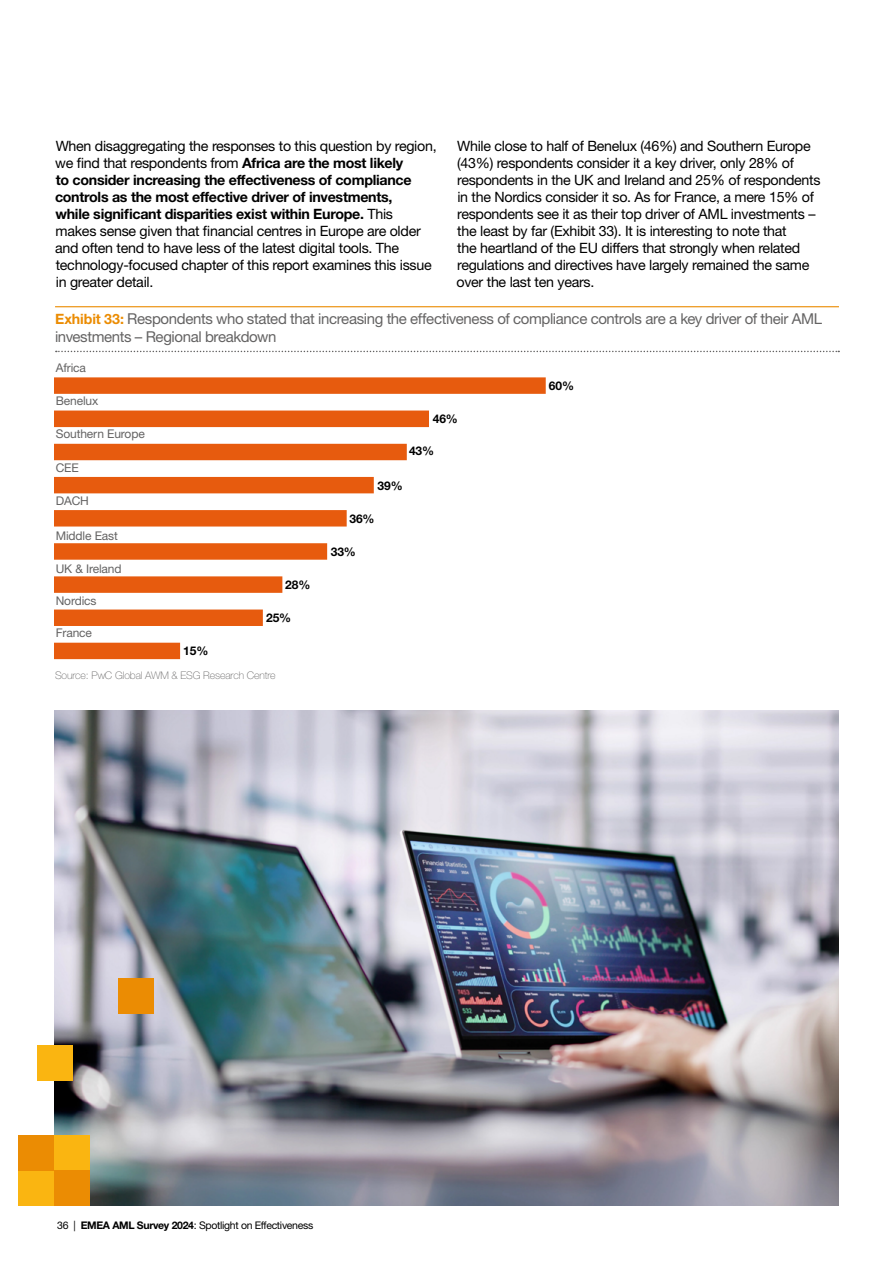
<style>
.page{position:relative;width:893px;height:1263px;background:#fff}
.page>*{position:absolute;margin:0;border:0;box-sizing:border-box;transform-origin:0 0}
.t1{font:15px/18px "Helvetica Neue LT Std";letter-spacing:-.025em;color:#646363}
.t2{font:14.25px/17.1px "Helvetica Neue LT Std";letter-spacing:-.02em;color:#000}
.t3{font:12px "Helvetica Neue LT Std";letter-spacing:-.01em;color:#646363}
.t4{font:700 12px "Helvetica Neue LT Std";letter-spacing:-.01em;color:#000}
.t5{font:10.5px "Helvetica Neue LT Std";letter-spacing:-.03em;color:#000}
.t6{font:100 10.5px "Helvetica Neue LT Std";letter-spacing:-.01em;color:#646363}
.s1{font-weight:700}
.s2{font-weight:700;font-size:14.25px;color:#eb8c03}
</style>
<div class="page">
<hr style="left:55px;top:306px;width:784px;height:1px;background:#eb8c03">
<svg style="left:56px;top:351px;width:783px;height:1px"></svg>
<svg style="left:54px;top:377px;width:492px;height:282px"></svg>
<img style="left:54px;top:710px;width:785px;height:495px">
<div style="left:54px;top:1135px;width:35px;height:36px;background:#fab511"></div>
<div style="left:54px;top:1171px;width:35px;height:35px;background:#eb8c03"></div>
<div style="left:19px;top:1171px;width:35px;height:35px;background:#fab511"></div>
<div style="left:19px;top:1135px;width:35px;height:36px;background:#eb8c03"></div>
<div style="left:119px;top:979px;width:35px;height:35px;background:#eb8c03"></div>
<div style="left:37px;top:1045px;width:36px;height:36px;background:#fab511"></div>
<p class="t2" style="left:55px;top:137px;width:383px">When disaggregating the responses to this question by region, we find that respondents from <span class="s1">Africa are the most likely<br>to consider increasing the effectiveness of compliance controls as the most effective driver of investments,<br>while significant disparities exist within Europe.</span> This makes sense given that financial centres in Europe are older and often tend to have less of the latest digital tools. The technology-focused chapter of this report examines this issue in greater detail.</p>
<p class="t2" style="left:457px;top:137px;width:366px">While close to half of Benelux (46%) and Southern Europe (43%) respondents consider it a key driver, only 28% of respondents in the UK and Ireland and 25% of respondents in the Nordics consider it so. As for France, a mere 15% of respondents see it as their top driver of AML investments – the least by far (Exhibit 33). It is interesting to note that<br>the heartland of the EU differs that strongly when related regulations and directives have largely remained the same over the last ten years.</p>
<p class="t1" style="left:55px;top:310px;width:768px"><span class="s2">Exhibit 33:</span> Respondents who stated that increasing the effectiveness of compliance controls are a key driver of their AML investments – Regional breakdown</p>
<p class="t3" style="left:56px;top:360px;width:32px">Africa</p>
<p class="t3" style="left:56px;top:394px;width:44px">Benelux</p>
<p class="t3" style="left:56px;top:427px;width:91px">Southern Europe</p>
<p class="t3" style="left:56px;top:461px;width:25px">CEE</p>
<p class="t3" style="left:56px;top:493px;width:35px">DACH</p>
<p class="t3" style="left:56px;top:528px;width:64px">Middle East</p>
<p class="t3" style="left:56px;top:562px;width:67px">UK &amp; Ireland</p>
<p class="t3" style="left:56px;top:593px;width:42px">Nordics</p>
<p class="t3" style="left:56px;top:626px;width:38px">France</p>
<p class="t4" style="left:285px;top:577px;width:27px">28%</p>
<p class="t4" style="left:266px;top:610px;width:27px">25%</p>
<p class="t4" style="left:183px;top:643px;width:27px">15%</p>
<p class="t6" style="left:55px;top:670px;width:222px">Source: PwC Global AWM &amp; ESG Research Centre</p>
<p class="t4" style="left:433px;top:411px;width:27px">46%</p>
<p class="t4" style="left:409px;top:444px;width:27px">43%</p>
<p class="t4" style="left:378px;top:478px;width:27px">39%</p>
<p class="t4" style="left:350px;top:511px;width:27px">36%</p>
<p class="t4" style="left:331px;top:544px;width:27px">33%</p>
<p class="t4" style="left:549px;top:378px;width:27px">60%</p>
<p class="t5" style="left:57px;top:1219px;width:258px">36 | <span class="s1">EMEA AML Survey 2024</span>: Spotlight on Effectiveness</p>
</div>
